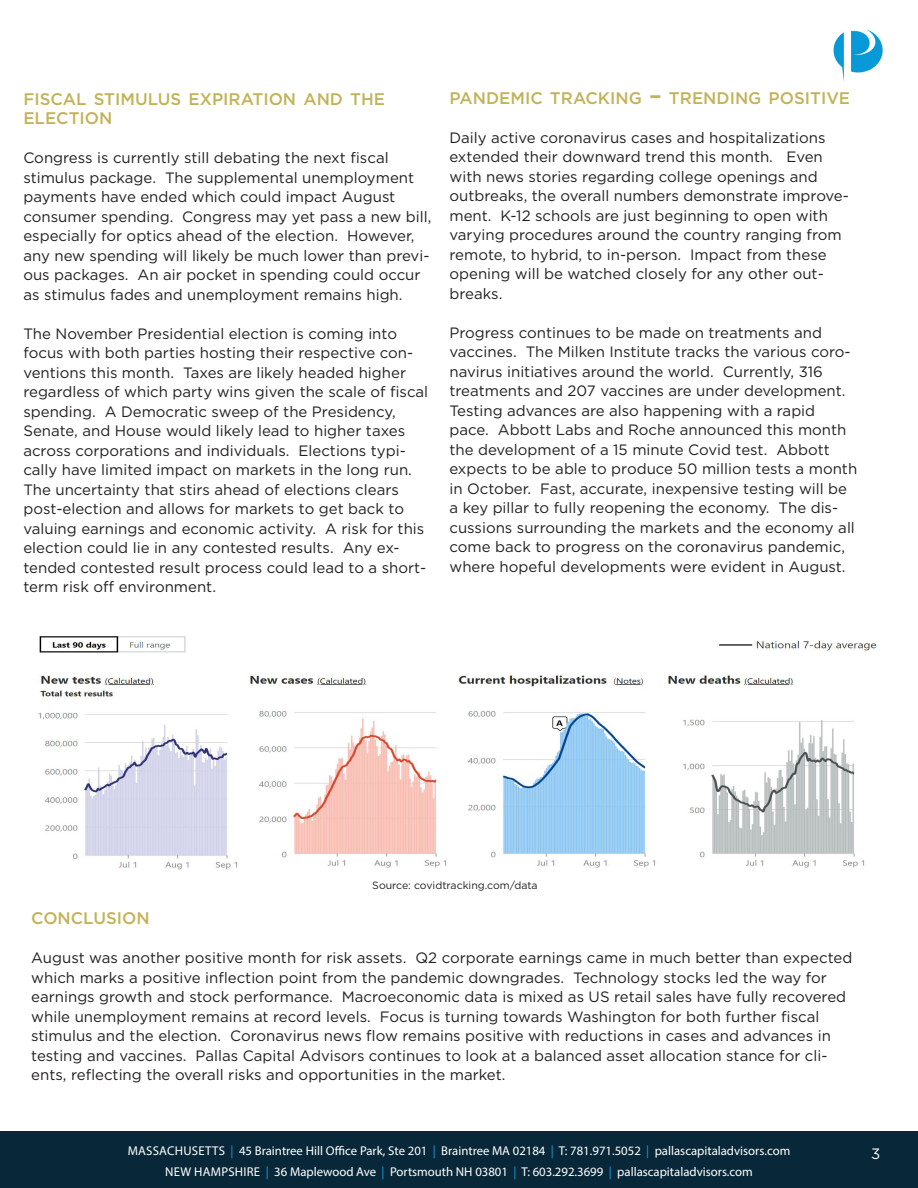
<style>
.page{position:relative;width:918px;height:1188px;background:#fff}
.page>*{position:absolute;margin:0;border:0;box-sizing:border-box;transform-origin:0 0}
.t1{font:500 16.8px/19.5px "Gotham";color:#c2b359}
.t2{font:15px/19.5px "Gotham";color:#231f20}
.t3{font:15px "Gotham";color:#fff}
.t4{font:12.75px "Myriad Pro";color:#fff}
.t5{font:10.5px "Gotham";color:#231f20}
.s1{font-size:24px}
.s2{color:#179ad7}
</style>
<div class="page">
<div style="left:0;top:1132px;width:918px;height:56px;background:#082839"></div>
<img style="left:833px;top:29px;width:50px;height:53px">
<img style="left:38px;top:636px;width:839px;height:234px">
<p class="t1" style="left:23px;top:89px;width:363px">FISCAL STIMULUS EXPIRATION AND THE<br>ELECTION</p>
<p class="t2" style="left:23px;top:148px;width:409px">Congress is currently still debating the next fiscal stimulus package. The supplemental unemployment payments have ended which could impact August consumer spending. Congress may yet pass a new bill, especially for optics ahead of the election. However, any new spending will likely be much lower than previ&shy;ous packages. An air pocket in spending could occur as stimulus fades and unemployment remains high.</p>
<p class="t2" style="left:23px;top:323px;width:406px">The November Presidential election is coming into focus with both parties hosting their respective con&shy;ventions this month. Taxes are likely headed higher regardless of which party wins given the scale of fiscal spending. A Democratic sweep of the Presidency, Senate, and House would likely lead to higher taxes across corporations and individuals. Elections typi&shy;cally have limited impact on markets in the long run.<br>The uncertainty that stirs ahead of elections clears post-election and allows for markets to get back to valuing earnings and economic activity. A risk for this election could lie in any contested results. Any ex&shy;tended contested result process could lead to a short&shy;term risk off environment.</p>
<p class="t1" style="left:449px;top:88px;width:402px">PANDEMIC TRACKING <span class="s1">–</span> TRENDING POSITIVE</p>
<p class="t2" style="left:449px;top:127px;width:401px">Daily active coronavirus cases and hospitalizations extended their downward trend this month. Even with news stories regarding college openings and outbreaks, the overall numbers demonstrate improve&shy;ment. K-12 schools are just beginning to open with varying procedures around the country ranging from remote, to hybrid, to in-person. Impact from these opening will be watched closely for any other out&shy;breaks.</p>
<p class="t2" style="left:449px;top:322px;width:409px">Progress continues to be made on treatments and vaccines. The Milken Institute tracks the various coro&shy;navirus initiatives around the world. Currently, 316 treatments and 207 vaccines are under development.<br>Testing advances are also happening with a rapid pace. Abbott Labs and Roche announced this month the development of a 15 minute Covid test. Abbott expects to be able to produce 50 million tests a month in October. Fast, accurate, inexpensive testing will be a key pillar to fully reopening the economy. The dis&shy;cussions surrounding the markets and the economy all come back to progress on the coronavirus pandemic, where hopeful developments were evident in August.</p>
<p class="t5" style="left:372px;top:878px;width:167px">Source: covidtracking.com/data</p>
<p class="t1" style="left:31px;top:908px;width:120px">CONCLUSION</p>
<p class="t2" style="left:31px;top:948px;width:823px">August was another positive month for risk assets. Q2 corporate earnings came in much better than expected which marks a positive inflection point from the pandemic downgrades. Technology stocks led the way for earnings growth and stock performance. Macroeconomic data is mixed as US retail sales have fully recovered while unemployment remains at record levels. Focus is turning towards Washington for both further fiscal stimulus and the election. Coronavirus news flow remains positive with reductions in cases and advances in testing and vaccines. Pallas Capital Advisors continues to look at a balanced asset allocation stance for cli&shy;ents, reflecting the overall risks and opportunities in the market.</p>
<p class="t4" style="left:128px;top:1143px;width:664px">MASSACHUSETTS <span class="s2">|</span> 45 Braintree Hill Office Park, Ste 201 <span class="s2">|</span> Braintree MA 02184 <span class="s2">|</span> T: 781.971.5052 <span class="s2">|</span> pallascapitaladvisors.com</p>
<p class="t3" style="left:871px;top:1145px;width:11px">3</p>
<p class="t4" style="left:165px;top:1164px;width:589px">NEW HAMPSHIRE <span class="s2">|</span> 36 Maplewood Ave <span class="s2">|</span> Portsmouth NH 03801 <span class="s2">|</span> T: 603.292.3699 <span class="s2">|</span> pallascapitaladvisors.com</p>
</div>
